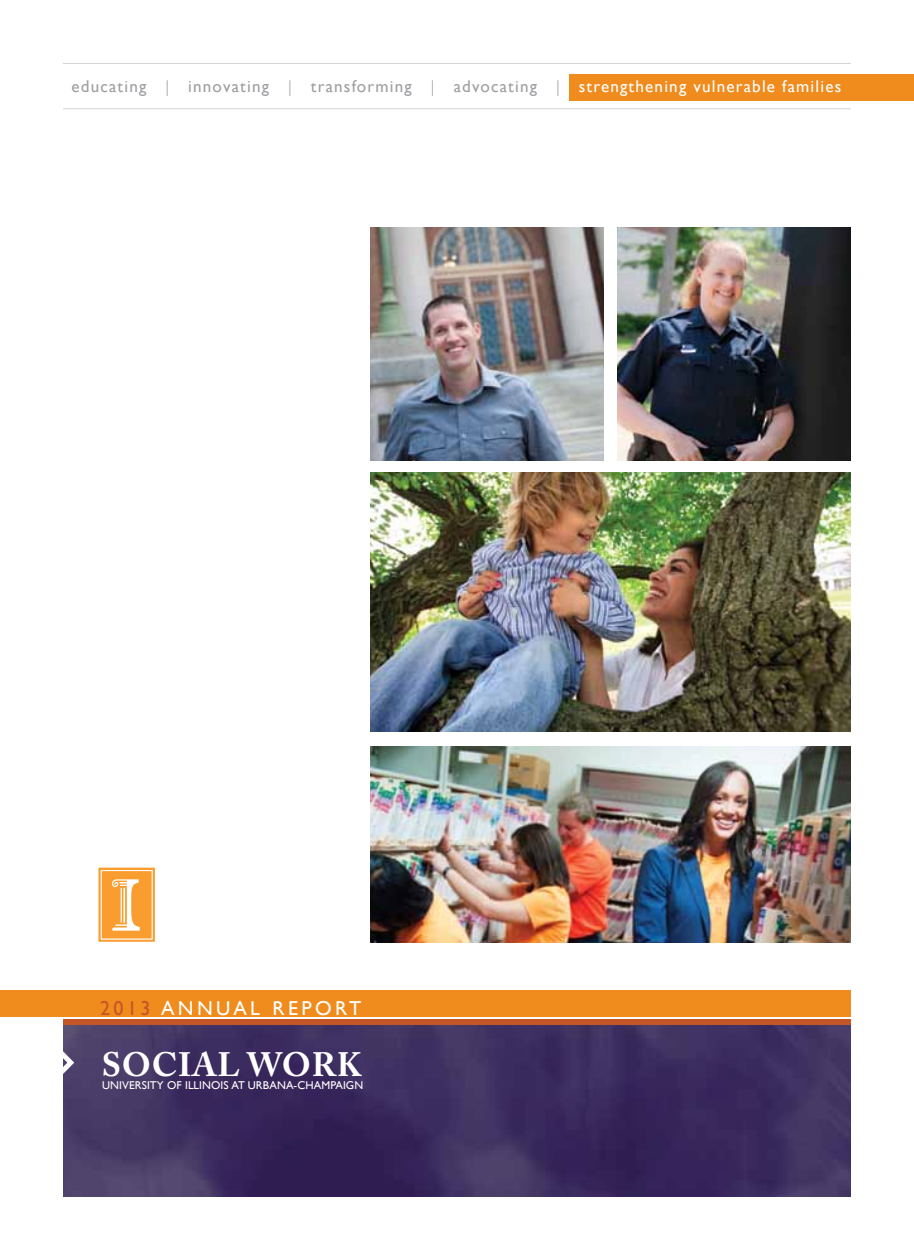
<style>
.page{position:relative;width:914px;height:1260px;background:#fff}
.page>*{position:absolute;margin:0;border:0;box-sizing:border-box;transform-origin:0 0}
.t1{font:700 33.6px "Adobe Caslon Pro";letter-spacing:.02em;color:#fff}
.t2{font:20.12px "Gill Sans";letter-spacing:.17em;color:#fff}
.t3{font:17.15px "Gill Sans";color:#9d9fa2}
.t4{font:11.38px "Gill Sans";letter-spacing:.01em;color:#fff}
.s1{font-weight:300}
.s2{color:#fff}
.s3{color:#c45527}
</style>
<div class="page">
<div style="left:570px;top:74px;width:344px;height:26px;background:#f08b1d"></div>
<div style="left:98px;top:868px;width:57px;height:74px;border:2px solid #f99d31"></div>
<div style="left:101px;top:870px;width:51px;height:69px;background:#f99d31;border:1px solid #fff"></div>
<svg style="left:112px;top:879px;width:28px;height:52px"></svg>
<hr style="left:121px;top:888px;width:1px;height:35px;background:#fff">
<hr style="left:123px;top:888px;width:2px;height:35px;background:#fff">
<img style="left:63px;top:1025px;width:787px;height:172px">
<img style="left:370px;top:472px;width:480px;height:259px">
<img style="left:370px;top:227px;width:234px;height:234px">
<img style="left:617px;top:227px;width:233px;height:234px">
<img style="left:370px;top:747px;width:480px;height:195px">
<div style="left:0;top:990px;width:850px;height:27px;background:#f08b1d"></div>
<svg style="left:63px;top:1051px;width:11px;height:23px"></svg>
<div style="left:63px;top:1020px;width:787px;height:5px;background:#c45527"></div>
<hr style="left:63px;top:108px;width:787px;height:1px;background:#d1d3d4">
<hr style="left:63px;top:63px;width:787px;height:1px;background:#d1d3d4">
<p class="t3" style="left:71px;top:76px;width:771px">educating <span class="s1">|</span> innovating <span class="s1">|</span> transforming <span class="s1">|</span> advocating <span class="s1">|</span> <span class="s2">strengthening vulnerable families</span></p>
<p class="t2" style="left:100px;top:996px;width:263px"><span class="s3">2013</span> Annual report</p>
<h1 class="t1" style="left:102px;top:1045px;width:261px">SOCIAL WORK</h1>
<p class="t4" style="left:102px;top:1079px;width:262px">university of illinois at urbana-champaign</p>
</div>
